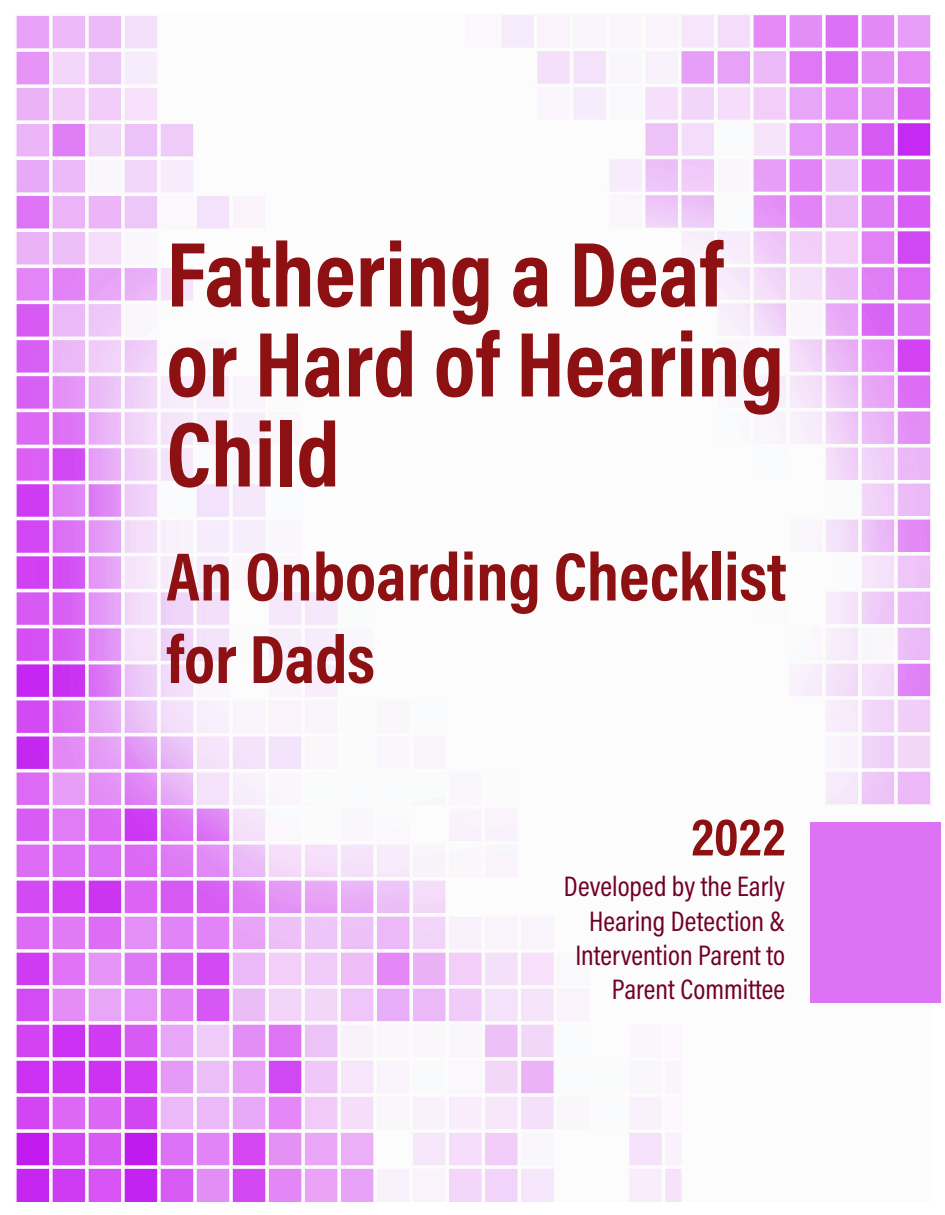
<style>
.page{position:relative;width:945px;height:1215px;background:#fff}
.page>*{position:absolute;margin:0;border:0;box-sizing:border-box;transform-origin:0 0}
.Cover_Title{font:700 93px/90px "Acumin Pro Cond";color:#8d1012}
.Cover_Sub_title{font:700 69px/82.5px "Acumin Pro Cond";color:#8d1012}
.t1{font:700 54px "Acumin Pro Cond";color:#8d1012}
.t2{font:28.5px/34.2px "Acumin Pro Cond";color:#720026;text-align:right}
</style>
<div class="page">
<img style="left:16px;top:15px;width:915px;height:1186px">
<div style="left:810px;top:822px;width:130px;height:181px;background:#dd72f5"></div>
<p class="Cover_Title" style="left:166px;top:227px;width:619px">Fathering a Deaf or Hard of Hearing<br>Child</p>
<p class="Cover_Sub_title" style="left:166px;top:534px;width:622px">An Onboarding Checklist for Dads</p>
<p class="t1" style="left:691px;top:801px;width:95px">2022</p>
<p class="t2" style="left:564px;top:869px;width:223px">Developed by the Early<br>Hearing Detection &amp;<br>Intervention Parent to<br>Parent Committee</p>
</div>
